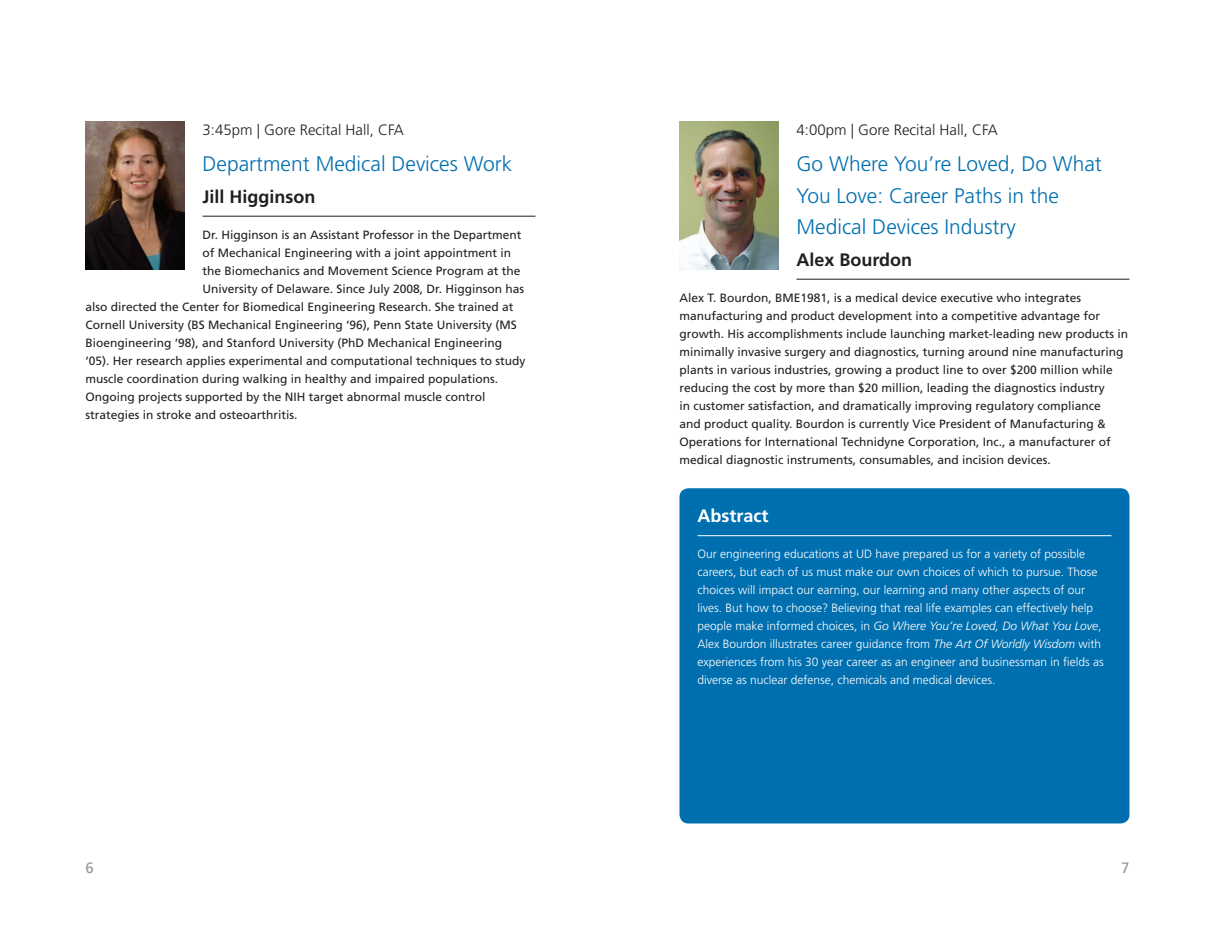
<style>
.page{position:relative;width:1215px;height:945px;background:#fff}
.page>*{position:absolute;margin:0;border:0;box-sizing:border-box;transform-origin:0 0}
.Head_I{font:300 21px/31.5px "Frutiger";color:#006faf}
.Head_II{font:700 18px "Frutiger";color:#231f20}
.Head_II-2{font:700 18px "Frutiger";color:#fff}
.Time_Location{font:300 15px "Frutiger";color:#231f20}
.t1{font:15px "Frutiger";color:#939598}
.body{font:12px/18px "Frutiger";color:#231f20}
.abstract_body{font:300 12px/18px "Frutiger";color:#fff}
.s1{font-style:italic}
</style>
<div class="page">
<hr style="left:202px;top:216px;width:334px;height:1px;background:#231f20">
<hr style="left:796px;top:279px;width:334px;height:1px;background:#231f20">
<img style="left:86px;top:122px;width:99px;height:148px">
<img style="left:680px;top:122px;width:99px;height:148px">
<div style="left:680px;top:488px;width:450px;height:336px;background:#006faf;border-radius:9px"></div>
<hr style="left:698px;top:535px;width:414px;height:1px;background:#fff">
<p class="Time_Location" style="left:202px;top:121px;width:203px">3:45pm | Gore Recital Hall, CFA</p>
<p class="Head_I" style="left:202px;top:148px;width:311px">Department Medical Devices Work</p>
<p class="Head_II" style="left:202px;top:186px;width:115px">Jill Higginson</p>
<p class="body" style="left:202px;top:225px;width:320px">Dr. Higginson is an Assistant Professor in the Department</p>
<p class="body" style="left:202px;top:243px;width:310px">of Mechanical Engineering with a joint appointment in</p>
<p class="body" style="left:202px;top:261px;width:320px">the Biomechanics and Movement Science Program at the</p>
<p class="body" style="left:202px;top:279px;width:323px">University of Delaware. Since July 2008, Dr. Higginson has</p>
<p class="body" style="left:86px;top:297px;width:430px">also directed the Center for Biomedical Engineering Research. She trained at</p>
<p class="body" style="left:86px;top:315px;width:433px">Cornell University (BS Mechanical Engineering ‘96), Penn State University (MS</p>
<p class="body" style="left:86px;top:333px;width:418px">Bioengineering ‘98), and Stanford University (PhD Mechanical Engineering</p>
<p class="body" style="left:86px;top:351px;width:442px">‘05). Her research applies experimental and computational techniques to study</p>
<p class="body" style="left:86px;top:369px;width:414px">muscle coordination during walking in healthy and impaired populations.</p>
<p class="body" style="left:86px;top:387px;width:402px">Ongoing projects supported by the NIH target abnormal muscle control</p>
<p class="body" style="left:86px;top:405px;width:214px">strategies in stroke and osteoarthritis.</p>
<p class="Time_Location" style="left:796px;top:121px;width:203px">4:00pm | Gore Recital Hall, CFA</p>
<p class="Head_I" style="left:796px;top:148px;width:307px">Go Where You’re Loved, Do What<br>You Love: Career Paths in the<br>Medical Devices Industry</p>
<p class="Head_II" style="left:796px;top:249px;width:117px">Alex Bourdon</p>
<p class="body" style="left:680px;top:288px;width:450px">Alex T. Bourdon, BME1981, is a medical device executive who integrates manufacturing and product development into a competitive advantage for growth. His accomplishments include launching market-leading new products in minimally invasive surgery and diagnostics, turning around nine manufacturing plants in various industries, growing a product line to over $200 million while reducing the cost by more than $20 million, leading the diagnostics industry<br>in customer satisfaction, and dramatically improving regulatory compliance<br>and product quality. Bourdon is currently Vice President of Manufacturing &amp; Operations for International Technidyne Corporation, Inc., a manufacturer of medical diagnostic instruments, consumables, and incision devices.</p>
<p class="Head_II-2" style="left:698px;top:505px;width:72px">Abstract</p>
<p class="abstract_body" style="left:698px;top:545px;width:408px">Our engineering educations at UD have prepared us for a variety of possible careers, but each of us must make our own choices of which to pursue. Those choices will impact our earning, our learning and many other aspects of our lives. But how to choose? Believing that real life examples can effectively help people make informed choices, in <span class="s1">Go Where You’re Loved, Do What You Love</span>, Alex Bourdon illustrates career guidance from <span class="s1">The Art Of Worldly Wisdom</span> with experiences from his 30 year career as an engineer and businessman in fields as diverse as nuclear defense, chemicals and medical devices.</p>
<p class="t1" style="left:86px;top:859px;width:10px">6</p>
<p class="t1" style="left:1121px;top:859px;width:10px">7</p>
</div>
